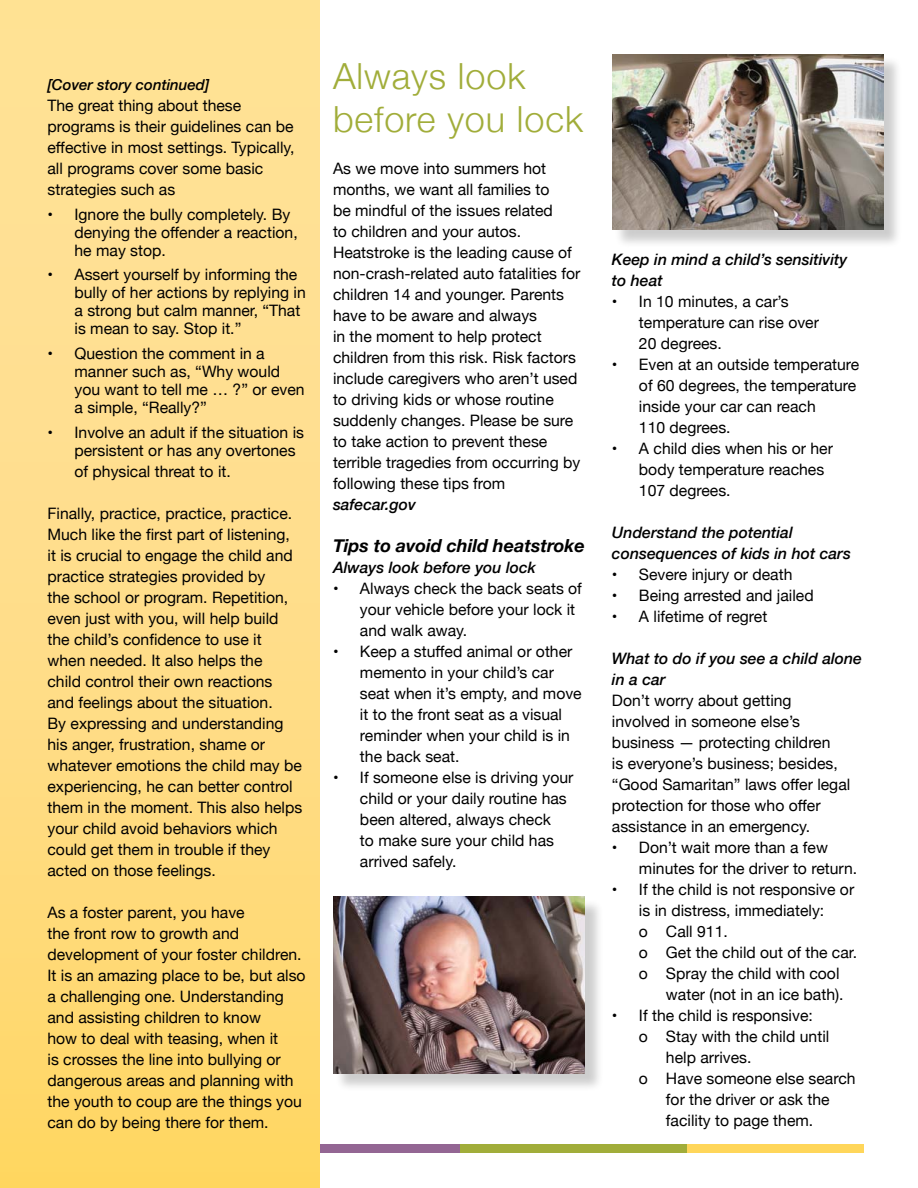
<style>
.page{position:relative;width:918px;height:1188px;background:#fff}
.page>*{position:absolute;margin:0;border:0;box-sizing:border-box;transform-origin:0 0}
.t1{font:300 36px/43.2px "Helvetica Neue";letter-spacing:.025em;color:#a1ad3a}
.t2{font:italic 700 18px "Helvetica Neue";color:#000}
.t3{font:15.75px/21px "Helvetica Neue";color:#000}
.t4{font:italic 500 15.75px/21px "Helvetica Neue";color:#000}
.t5{font:italic 500 15px "Helvetica Neue";color:#000}
</style>
<div class="page">
<div style="left:54px;top:1144px;width:435px;height:10px;background:#936693"></div>
<div style="left:461px;top:1144px;width:264px;height:10px;background:#a1ad3a"></div>
<div style="left:687px;top:1144px;width:177px;height:10px;background:#ffd65a"></div>
<div style="left:0;top:0;width:320px;height:1188px;background:linear-gradient(to bottom,#ffe39f,#ffd76c)"></div>
<div style="left:335px;top:898px;width:269px;height:194px;background:#000;opacity:.2"></div>
<img style="left:333px;top:896px;width:252px;height:178px">
<div style="left:614px;top:56px;width:289px;height:193px;background:#000;opacity:.2"></div>
<img style="left:612px;top:54px;width:271px;height:176px">
<p class="t5" style="left:48px;top:72px;width:163px">[Cover story continued]</p>
<p class="t3" style="left:48px;top:96px;width:249px">The great thing about these programs is their guidelines can be effective in most settings. Typically, all programs cover some basic strategies such as</p>
<p class="t3" style="left:75px;top:206px;width:225px;line-height:18px;text-indent:-27px">• Ignore the bully completely. By denying the offender a reaction, he may stop.</p>
<p class="t3" style="left:75px;top:267px;width:233px;line-height:18px;text-indent:-27px">• Assert yourself by informing the bully of her actions by replying in a strong but calm manner, “That is mean to say. Stop it.”</p>
<p class="t3" style="left:75px;top:346px;width:232px;line-height:18px;text-indent:-27px">• Question the comment in a manner such as, “Why would you want to tell me … ?” or even a simple, “Really?”</p>
<p class="t3" style="left:75px;top:424px;width:231px;line-height:18px;text-indent:-27px">• Involve an adult if the situation is persistent or has any overtones</p>
<p class="t3" style="left:75px;top:462px;width:158px">of physical threat to it.</p>
<p class="t3" style="left:48px;top:504px;width:256px">Finally, practice, practice, practice.<br>Much like the first part of listening, it is crucial to engage the child and practice strategies provided by<br>the school or program. Repetition, even just with you, will help build the child’s confidence to use it when needed. It also helps the<br>child control their own reactions and feelings about the situation.<br>By expressing and understanding his anger, frustration, shame or whatever emotions the child may be experiencing, he can better control them in the moment. This also helps your child avoid behaviors which could get them in trouble if they acted on those feelings.</p>
<p class="t3" style="left:48px;top:903px;width:260px">As a foster parent, you have<br>the front row to growth and development of your foster children.<br>It is an amazing place to be, but also a challenging one. Understanding and assisting children to know<br>how to deal with teasing, when it<br>is crosses the line into bullying or dangerous areas and planning with the youth to coup are the things you can do by being there for them.</p>
<h1 class="t1" style="left:333px;top:52px;width:252px">Always look before you lock</h1>
<p class="t3" style="left:333px;top:159px;width:249px">As we move into summers hot months, we want all families to<br>be mindful of the issues related<br>to children and your autos.<br>Heatstroke is the leading cause of non-crash-related auto fatalities for children 14 and younger. Parents have to be aware and always<br>in the moment to help protect children from this risk. Risk factors include caregivers who aren’t used to driving kids or whose routine suddenly changes. Please be sure to take action to prevent these terrible tragedies from occurring by following these tips from</p>
<p class="t4" style="left:333px;top:493px;width:85px">safecar.gov</p>
<p class="t2" style="left:333px;top:531px;width:253px">Tips to avoid child heatstroke</p>
<p class="t4" style="left:333px;top:556px;width:205px">Always look before you lock</p>
<p class="t3" style="left:360px;top:579px;width:223px;text-indent:-27px">• Always check the back seats of your vehicle before your lock it and walk away.</p>
<p class="t3" style="left:360px;top:642px;width:223px;text-indent:-27px">• Keep a stuffed animal or other memento in your child’s car seat when it’s empty, and move it to the front seat as a visual reminder when your child is in the back seat.</p>
<p class="t3" style="left:360px;top:768px;width:215px;text-indent:-27px">• If someone else is driving your child or your daily routine has been altered, always check<br>to make sure your child has arrived safely.</p>
<p class="t4" style="left:612px;top:249px;width:237px">Keep in mind a child’s sensitivity to heat</p>
<p class="t3" style="left:639px;top:292px;width:181px;text-indent:-27px">• In 10 minutes, a car’s temperature can rise over<br>20 degrees.</p>
<p class="t3" style="left:639px;top:355px;width:222px;text-indent:-27px">• Even at an outside temperature of 60 degrees, the temperature inside your car can reach<br>110 degrees.</p>
<p class="t3" style="left:639px;top:439px;width:195px;text-indent:-27px">• A child dies when his or her body temperature reaches<br>107 degrees.</p>
<p class="t4" style="left:612px;top:521px;width:240px">Understand the potential consequences of kids in hot cars</p>
<p class="t3" style="left:612px;top:565px;width:182px">• Severe injury or death</p>
<p class="t3" style="left:612px;top:586px;width:203px">• Being arrested and jailed</p>
<p class="t3" style="left:612px;top:607px;width:157px">• A lifetime of regret</p>
<p class="t4" style="left:612px;top:647px;width:252px">What to do if you see a child alone in a car</p>
<p class="t3" style="left:612px;top:691px;width:240px">Don’t worry about getting involved in someone else’s business — protecting children<br>is everyone’s business; besides, “Good Samaritan” laws offer legal protection for those who offer assistance in an emergency.</p>
<p class="t3" style="left:639px;top:838px;width:220px;text-indent:-27px">• Don’t wait more than a few minutes for the driver to return.</p>
<p class="t3" style="left:639px;top:880px;width:220px;text-indent:-27px">• If the child is not responsive or is in distress, immediately:<br>o Call 911.<br>o Get the child out of the car. o Spray the child with cool</p>
<p class="t3" style="left:666px;top:985px;width:179px">water (not in an ice bath).</p>
<p class="t3" style="left:612px;top:1006px;width:202px">• If the child is responsive:</p>
<p class="t3" style="left:639px;top:1027px;width:192px">o Stay with the child until</p>
<p class="t3" style="left:666px;top:1048px;width:87px">help arrives.</p>
<p class="t3" style="left:639px;top:1069px;width:218px">o Have someone else search</p>
<p class="t3" style="left:666px;top:1090px;width:165px">for the driver or ask the</p>
<p class="t3" style="left:666px;top:1111px;width:149px">facility to page them.</p>
</div>
